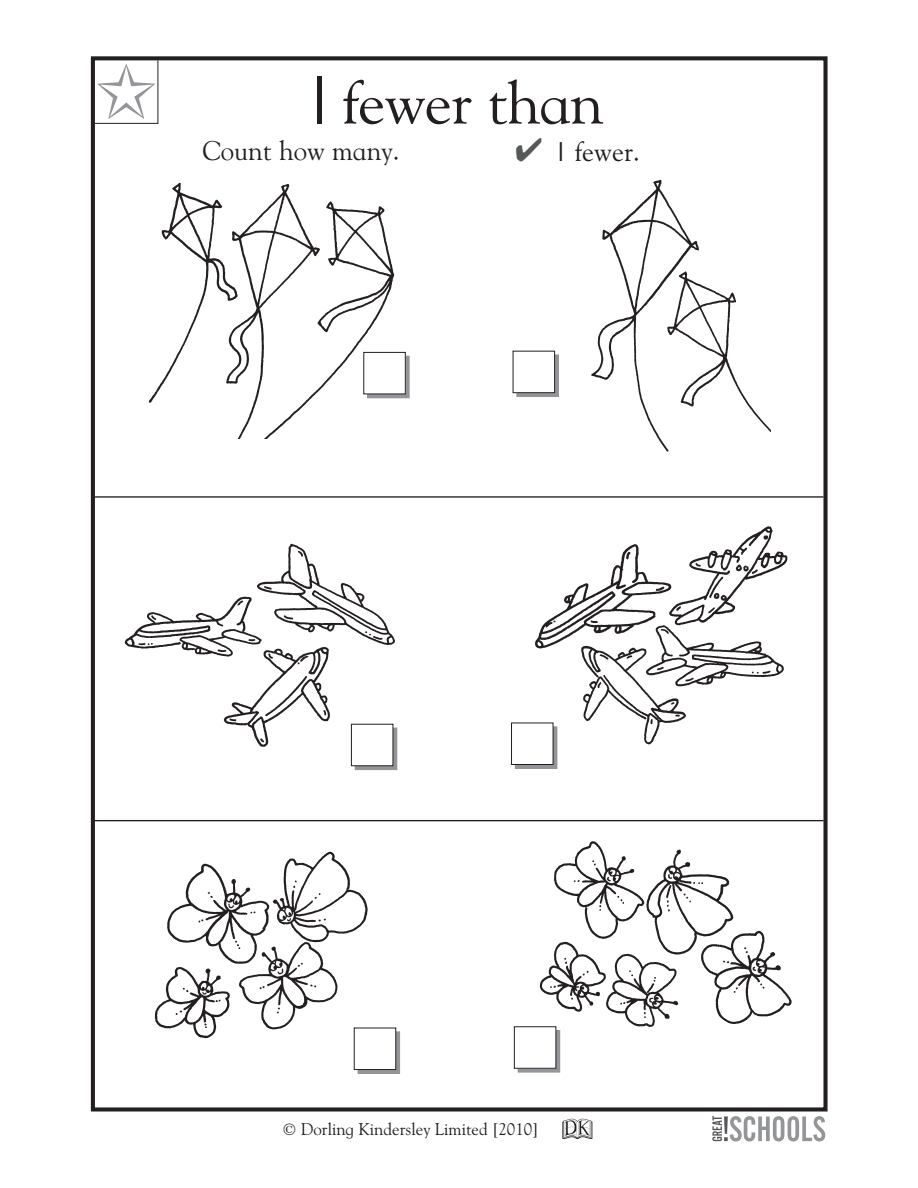
<style>
.page{position:relative;width:918px;height:1188px;background:#fff}
.page>*{position:absolute;margin:0;border:0;box-sizing:border-box;transform-origin:0 0}
.t1{font:59.55px "Goudy Children MWB";letter-spacing:-.02em;color:#231f20;scale:1.05 1}
.t2{font:27px "Goudy Children MWB";color:#231f20}
.t3{font:17.1px "Goudy Children";color:#231f20}
.s1{font-family:"Sassoon Sans";font-size:67.65px}
.s2{color:#57585a}
.s3{font-family:"Sassoon Infant MWB"}
</style>
<div class="page">
<div style="left:91px;top:56px;width:737px;height:1056px;border:4px solid #231f20"></div>
<hr style="left:158px;top:60px;width:1px;height:64px;background:#231f20">
<hr style="left:95px;top:123px;width:63px;height:1px;background:#231f20">
<img style="left:148px;top:182px;width:254px;height:257px">
<img style="left:124px;top:543px;width:274px;height:206px">
<img style="left:523px;top:526px;width:265px;height:220px">
<img style="left:539px;top:841px;width:253px;height:198px">
<img style="left:154px;top:851px;width:222px;height:192px">
<svg style="left:369px;top:358px;width:38px;height:38px"></svg>
<div style="left:367px;top:356px;width:42px;height:42px;border:1px solid #939598"></div>
<div style="left:364px;top:352px;width:41px;height:42px;background:#fff"></div>
<div style="left:363px;top:352px;width:43px;height:42px;border:1px solid #231f20"></div>
<div style="left:517px;top:355px;width:41px;height:42px;background:linear-gradient(to right,#7d7e80,#808183)"></div>
<div style="left:517px;top:355px;width:42px;height:42px;border:1px solid #939598"></div>
<div style="left:513px;top:351px;width:42px;height:42px;background:#fff"></div>
<div style="left:513px;top:351px;width:42px;height:42px;border:1px solid #231f20"></div>
<svg style="left:357px;top:730px;width:38px;height:38px"></svg>
<div style="left:355px;top:728px;width:42px;height:42px;border:1px solid #939598"></div>
<div style="left:351px;top:724px;width:42px;height:42px;background:#fff"></div>
<div style="left:351px;top:724px;width:42px;height:42px;border:1px solid #231f20"></div>
<svg style="left:517px;top:728px;width:38px;height:39px"></svg>
<div style="left:515px;top:726px;width:42px;height:43px;border:1px solid #939598"></div>
<div style="left:512px;top:723px;width:41px;height:42px;background:#fff"></div>
<div style="left:511px;top:723px;width:42px;height:42px;border:1px solid #231f20"></div>
<svg style="left:360px;top:1034px;width:38px;height:38px"></svg>
<div style="left:358px;top:1032px;width:42px;height:42px;border:1px solid #939598"></div>
<div style="left:354px;top:1028px;width:42px;height:42px;background:#fff"></div>
<div style="left:354px;top:1028px;width:42px;height:42px;border:1px solid #231f20"></div>
<svg style="left:520px;top:1032px;width:38px;height:38px"></svg>
<div style="left:518px;top:1030px;width:42px;height:42px;border:1px solid #939598"></div>
<div style="left:514px;top:1027px;width:42px;height:41px;background:#fff"></div>
<div style="left:514px;top:1026px;width:42px;height:43px;border:1px solid #231f20"></div>
<img style="left:591px;top:179px;width:180px;height:273px">
<hr style="left:95px;top:496px;width:729px;height:2px;background:#231f20">
<hr style="left:95px;top:820px;width:729px;height:1px;background:#231f20">
<svg style="left:712px;top:1116px;width:113px;height:26px"></svg>
<svg style="left:562px;top:1118px;width:31px;height:21px"></svg>
<p class="t1" style="left:311px;top:66px;width:280px"><span class="s1">I</span> fewer than</p>
<p class="t2" style="left:202px;top:134px;width:199px">Count how many.</p>
<p class="t2" style="left:515px;top:135px;width:126px"><span class="s2">✔</span> <span class="s3">1</span> fewer.</p>
<p class="t3" style="left:283px;top:1119px;width:258px">© Dorling Kindersley Limited [2010]</p>
</div>
